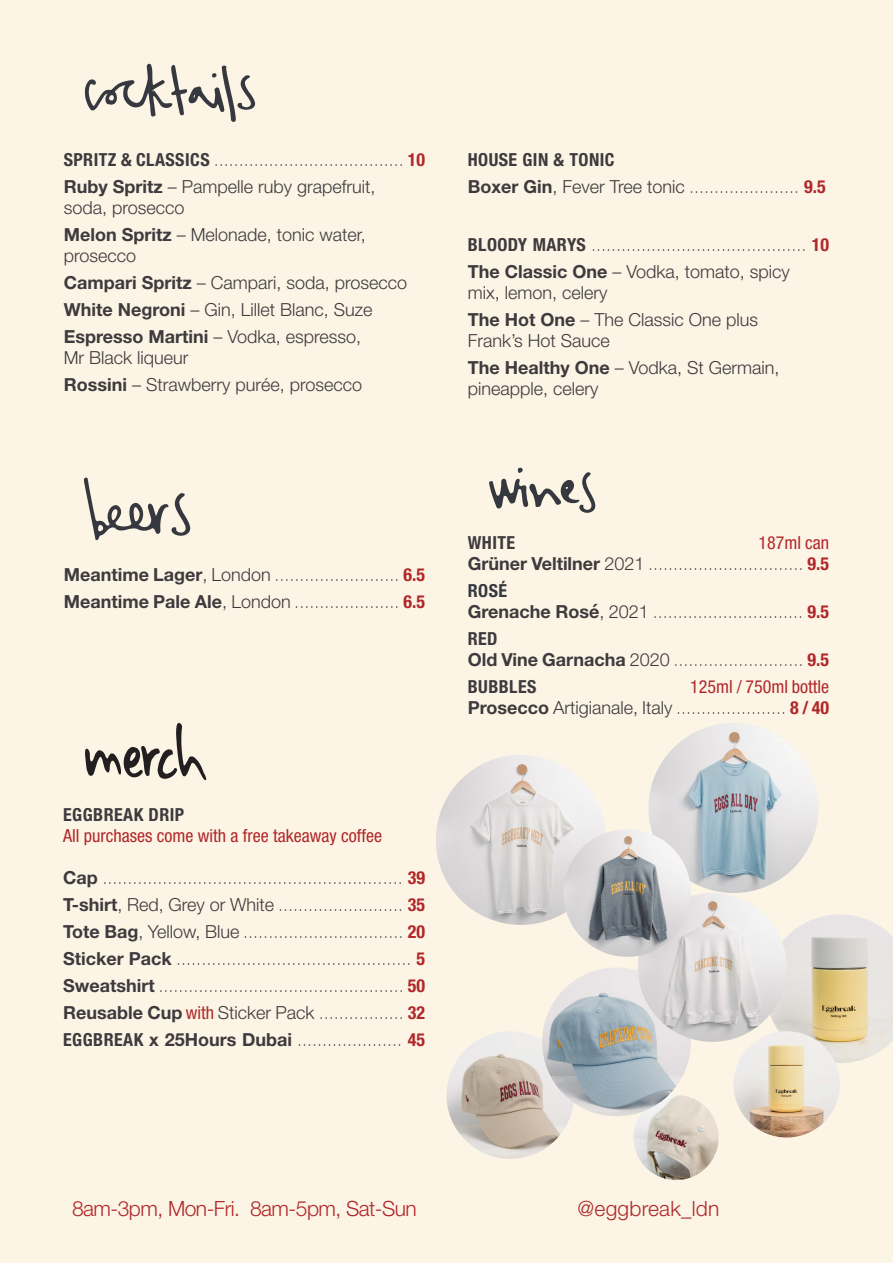
<style>
.page{position:relative;width:893px;height:1263px;background:#fcf5e5}
.page>*{position:absolute;margin:0;border:0;box-sizing:border-box;transform-origin:0 0}
.t1{font:300 21px "Helvetica Neue";letter-spacing:-.025em;color:#b1272a}
.t2{font:300 21px "Helvetica Neue";letter-spacing:.01em;color:#b1272a}
.t3{font:100 18px/27px "Helvetica Neue";color:#3e3a3d}
.t4{font:300 18px/27px "Helvetica Neue";color:#3e3a3d}
.t5{font:condensed 18px "Helvetica Neue";color:#b1272a}
.t6{font:700 condensed 18px "Helvetica Neue";letter-spacing:.025em;color:#3e3a3d}
.s1{font-weight:700;font-stretch:condensed}
.s2{font-weight:700;font-stretch:condensed;color:#b1272a}
.s3{font-weight:700}
.s4{font-weight:300}
.s5{font-weight:400;font-stretch:condensed;color:#b1272a}
.s6{font-weight:700;font-stretch:condensed;color:#36383f}
</style>
<div class="page">
<img style="left:648px;top:723px;width:170px;height:170px;border-radius:50%">
<img style="left:770px;top:914px;width:123px;height:149px">
<img style="left:733px;top:1031px;width:107px;height:106px;border-radius:50%">
<img style="left:634px;top:1095px;width:85px;height:85px;border-radius:50%">
<img style="left:436px;top:755px;width:170px;height:170px;border-radius:50%">
<svg style="left:85px;top:723px;width:121px;height:57px"></svg>
<svg style="left:489px;top:468px;width:107px;height:45px"></svg>
<img style="left:446px;top:1031px;width:128px;height:128px;border-radius:50%">
<svg style="left:85px;top:64px;width:171px;height:58px"></svg>
<svg style="left:84px;top:477px;width:107px;height:63px"></svg>
<img style="left:542px;top:967px;width:149px;height:149px;border-radius:50%">
<img style="left:638px;top:893px;width:149px;height:149px;border-radius:50%">
<img style="left:563px;top:829px;width:128px;height:128px;border-radius:50%">
<p class="t3" style="left:64px;top:147px;width:363px"><span class="s1">SPRITZ &amp; CLASSICS</span> ...................................... <span class="s2">10<br></span><span class="s3">Ruby Spritz</span> <span class="s4">– Pampelle ruby grapefruit,</span></p>
<p class="t4" style="left:64px;top:196px;width:304px">soda, prosecco<br><span class="s3">Melon Spritz</span> – Melonade, tonic water,</p>
<p class="t4" style="left:64px;top:244px;width:345px">prosecco<br><span class="s3">Campari Spritz</span> – Campari, soda, prosecco<br><span class="s3">White Negroni</span> – Gin, Lillet Blanc, Suze<br><span class="s3">Espresso Martini</span> – Vodka, espresso,</p>
<p class="t4" style="left:64px;top:346px;width:300px">Mr Black liqueur<br><span class="s3">Rossini</span> – Strawberry purée, prosecco</p>
<p class="t3" style="left:468px;top:147px;width:360px"><span class="s1">HOUSE GIN &amp; TONIC<br></span><span class="s3">Boxer Gin</span><span class="s4">, Fever Tree tonic</span> ...................... <span class="s2">9.5</span></p>
<p class="t3" style="left:468px;top:232px;width:363px"><span class="s1">BLOODY MARYS</span> ........................................... <span class="s2">10<br></span><span class="s3">The Classic One</span> <span class="s4">– Vodka, tomato, spicy</span></p>
<p class="t4" style="left:468px;top:281px;width:292px">mix, lemon, celery<br><span class="s3">The Hot One</span> – The Classic One plus</p>
<p class="t4" style="left:468px;top:329px;width:313px">Frank’s Hot Sauce<br><span class="s3">The Healthy One</span> – Vodka, St Germain,</p>
<p class="t4" style="left:468px;top:377px;width:132px">pineapple, celery</p>
<p class="t3" style="left:64px;top:561px;width:363px"><span class="s3">Meantime Lager</span><span class="s4">, London</span> ......................... <span class="s2">6.5<br></span><span class="s3">Meantime Pale Ale</span><span class="s4">, London</span> ..................... <span class="s2">6.5</span></p>
<p class="t6" style="left:63px;top:808px;width:123px">EGGBREAK DRIP</p>
<p class="t5" style="left:63px;top:829px;width:320px">All purchases come with a free takeaway coffee</p>
<p class="t3" style="left:63px;top:864px;width:364px;text-align:justify"><span class="s3">Cap</span> ............................................................ <span class="s2">39<br></span><span class="s3">T-shirt</span><span class="s4">, Red, Grey or White</span> ......................... <span class="s2">35<br></span><span class="s3">Tote Bag</span><span class="s4">, Yellow, Blue</span> ................................ <span class="s2">20<br></span><span class="s3">Sticker Pack</span> ............................................... <span class="s2">5<br></span><span class="s3">Sweatshirt</span> ................................................. <span class="s2">50<br></span><span class="s3">Reusable Cup</span> <span class="s5">with</span> <span class="s4">Sticker Pack</span> ................. <span class="s2">32<br></span><span class="s1">EGGBREAK</span> <span class="s3">x 25Hours Dubai</span> ..................... <span class="s2">45</span></p>
<p class="t6" style="left:468px;top:536px;width:49px">WHITE</p>
<p class="t3" style="left:468px;top:532px;width:363px;line-height:21px;text-align:right"><span class="s5">187ml can<br></span><span class="s3">Grüner Veltilner</span> <span class="s4">2021</span> ............................... <span class="s2">9.5</span></p>
<p class="t3" style="left:468px;top:580px;width:363px;line-height:21px"><span class="s6">ROSÉ<br></span><span class="s3">Grenache Rosé</span><span class="s4">, 2021</span> .............................. <span class="s2">9.5</span></p>
<p class="t3" style="left:468px;top:628px;width:363px;line-height:21px"><span class="s1">RED<br></span><span class="s3">Old Vine Garnacha</span> <span class="s4">2020</span> .......................... <span class="s2">9.5</span></p>
<p class="t6" style="left:468px;top:680px;width:70px">BUBBLES</p>
<p class="t3" style="left:468px;top:676px;width:363px;line-height:21px;text-align:right"><span class="s5">125ml / 750ml bottle<br></span><span class="s3">Prosecco</span> <span class="s4">Artigianale, Italy</span> ...................... <span class="s2">8 / 40</span></p>
<p class="t1" style="left:72px;top:1201px;width:346px">8am-3pm, Mon-Fri. 8am-5pm, Sat-Sun</p>
<p class="t2" style="left:577px;top:1201px;width:143px">@eggbreak_ldn</p>
</div>
